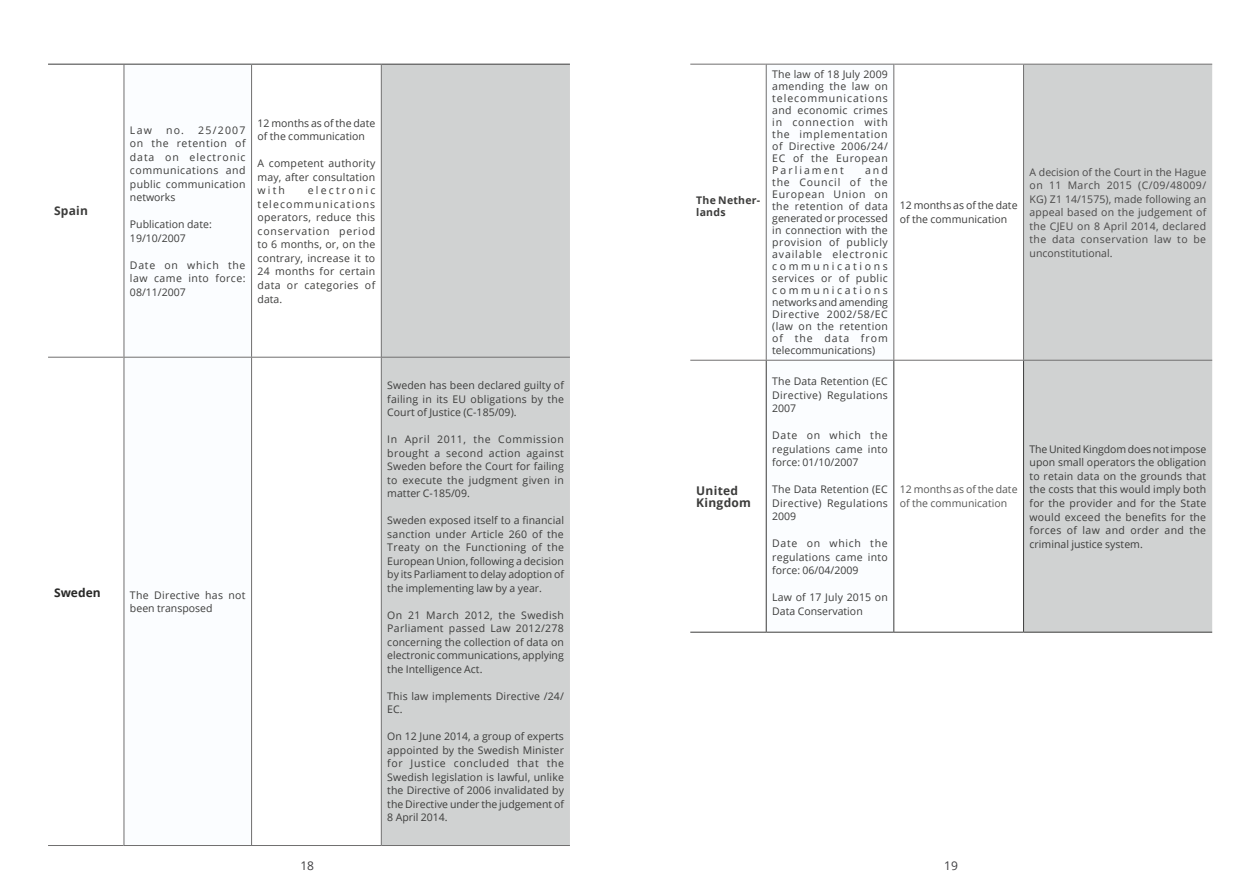
<style>
.page{position:relative;width:1259px;height:893px;background:#fff}
.page>*{position:absolute;margin:0;border:0;box-sizing:border-box;transform-origin:0 0}
.t1{font:700 12px/12px "Open Sans";letter-spacing:.02em;color:#3c3c3b}
.t2{font:700 12px "Open Sans";color:#282827}
.t3{font:12px "Open Sans";color:#3e3d40}
.t4{font:10.5px/13.5px "Open Sans";letter-spacing:.015em;color:#3c3c3b;text-align:justify}
.t5{font:10.5px/13.5px "Open Sans";letter-spacing:.025em;color:#494848;text-align:justify}
.t6{font:10.5px/13.5px "Open Sans";color:#575756}
.t7{font:700 10.5px/12px "Open Sans";letter-spacing:.02em;color:#3c3c3b}
</style>
<div class="page">
<svg style="left:252px;top:65px;width:129px;height:780px"></svg>
<div style="left:382px;top:65px;width:188px;height:780px;background:#d0d2d2"></div>
<hr style="left:48px;top:357px;width:76px;height:1px;background:#706f6f">
<hr style="left:252px;top:357px;width:129px;height:1px;background:#706f6f">
<hr style="left:382px;top:357px;width:188px;height:1px;background:#706f6f">
<hr style="left:48px;top:845px;width:76px;height:1px;background:#706f6f">
<hr style="left:252px;top:845px;width:129px;height:1px;background:#706f6f">
<hr style="left:381px;top:845px;width:189px;height:1px;background:#706f6f">
<hr style="left:124px;top:357px;width:128px;height:1px;background:#706f6f">
<hr style="left:124px;top:845px;width:128px;height:1px;background:#706f6f">
<hr style="left:48px;top:64px;width:76px;height:1px;background:#3c3c3b">
<hr style="left:124px;top:64px;width:127px;height:1px;background:#3c3c3b">
<hr style="left:251px;top:64px;width:130px;height:1px;background:#3c3c3b">
<hr style="left:381px;top:64px;width:189px;height:1px;background:#3c3c3b">
<hr style="left:124px;top:65px;width:1px;height:292px;background:#706f6f">
<hr style="left:251px;top:65px;width:1px;height:292px;background:#706f6f">
<hr style="left:381px;top:65px;width:1px;height:292px;background:#706f6f">
<hr style="left:124px;top:358px;width:1px;height:487px;background:#706f6f">
<hr style="left:251px;top:358px;width:1px;height:487px;background:#706f6f">
<hr style="left:381px;top:357px;width:1px;height:488px;background:#706f6f">
<svg style="left:894px;top:65px;width:129px;height:567px"></svg>
<div style="left:1024px;top:65px;width:188px;height:567px;background:#d0d2d2"></div>
<hr style="left:690px;top:64px;width:76px;height:1px;background:#706f6f">
<hr style="left:894px;top:64px;width:129px;height:1px;background:#706f6f">
<hr style="left:1023px;top:64px;width:189px;height:1px;background:#706f6f">
<hr style="left:766px;top:65px;width:1px;height:295px;background:#706f6f">
<hr style="left:893px;top:65px;width:1px;height:295px;background:#706f6f">
<hr style="left:1023px;top:65px;width:1px;height:295px;background:#706f6f">
<hr style="left:690px;top:360px;width:76px;height:1px;background:#706f6f">
<hr style="left:766px;top:360px;width:128px;height:1px;background:#706f6f">
<hr style="left:894px;top:360px;width:129px;height:1px;background:#706f6f">
<hr style="left:1023px;top:360px;width:189px;height:1px;background:#706f6f">
<hr style="left:766px;top:64px;width:128px;height:1px;background:#706f6f">
<hr style="left:766px;top:361px;width:1px;height:271px;background:#3c3c3b">
<hr style="left:893px;top:361px;width:1px;height:271px;background:#3c3c3b">
<hr style="left:1023px;top:361px;width:1px;height:271px;background:#3c3c3b">
<hr style="left:690px;top:632px;width:76px;height:1px;background:#3c3c3b">
<hr style="left:766px;top:632px;width:128px;height:1px;background:#3c3c3b">
<hr style="left:894px;top:632px;width:129px;height:1px;background:#3c3c3b">
<hr style="left:1023px;top:632px;width:189px;height:1px;background:#3c3c3b">
<p class="t1" style="left:54px;top:205px;width:36px">Spain</p>
<p class="t4" style="left:130px;top:123px;width:117px;text-indent:36px">no. 25/2007 on the retention of data on electronic communications and public communication networks</p>
<p class="t4" style="left:130px;top:217px;width:83px">Publication date:<br>19/10/2007</p>
<p class="t4" style="left:130px;top:258px;width:117px">Date on which the law came into force:<br>08/11/2007</p>
<p class="t4" style="left:130px;top:123px;width:23px">Law</p>
<p class="t4" style="left:257px;top:116px;width:119px">12 months as of the date of the communication</p>
<p class="t4" style="left:257px;top:157px;width:119px">A competent authority may, after consultation with</p>
<p class="t4" style="left:257px;top:184px;width:119px;text-indent:50px">electronic telecommunications operators, reduce this conservation period to 6 months, or, on the contrary, increase it to 24 months for certain data or categories of data.</p>
<p class="t2" style="left:54px;top:584px;width:48px">Sweden</p>
<p class="t4" style="left:130px;top:588px;width:117px">The Directive has not been transposed</p>
<p class="t4" style="left:387px;top:378px;width:178px">Sweden has been declared guilty of failing in its EU obligations by the Court of Justice (C-185/09).</p>
<p class="t4" style="left:387px;top:432px;width:178px">In April 2011, the Commission brought a second action against Sweden before the Court for failing to execute the judgment given in matter C-185/09.</p>
<p class="t4" style="left:387px;top:514px;width:178px">Sweden exposed itself to a financial sanction under Article 260 of the Treaty on the Functioning of the European Union, following a decision by its Parliament to delay adoption of the implementing law by a year.</p>
<p class="t4" style="left:387px;top:608px;width:178px">On 21 March 2012, the Swedish Parliament passed Law 2012/278 concerning the collection of data on electronic communications, applying the Intelligence Act.</p>
<p class="t4" style="left:387px;top:689px;width:178px">This law implements Directive /24/<br>EC.</p>
<p class="t4" style="left:387px;top:730px;width:178px">On 12 June 2014, a group of experts appointed by the Swedish Minister for Justice concluded that the Swedish legislation is lawful, unlike the Directive of 2006 invalidated by the Directive under the judgement of 8 April 2014.</p>
<p class="t7" style="left:696px;top:194px;width:65px">The Nether&shy;lands</p>
<p class="t1" style="left:696px;top:484px;width:56px">United<br>Kingdom</p>
<p class="t4" style="left:772px;top:68px;width:117px;line-height:12px">The law of 18 July 2009 amending the law on telecommunications and economic crimes in connection with the implementation of Directive 2006/24/ EC of the European Parliament</p>
<p class="t4" style="left:772px;top:164px;width:117px;line-height:12px;text-indent:93px">and the Council of the European Union on the retention of data generated or processed in connection with the provision of publicly available electronic communications services or of public communications networks and amending Directive 2002/58/EC (law on the retention of the data from telecommunications)</p>
<p class="t4" style="left:772px;top:375px;width:117px">The Data Retention (EC Directive) Regulations 2007</p>
<p class="t4" style="left:772px;top:429px;width:117px">Date on which the regulations came into force: 01/10/2007</p>
<p class="t4" style="left:772px;top:483px;width:117px">The Data Retention (EC Directive) Regulations 2009</p>
<p class="t4" style="left:772px;top:537px;width:117px">Date on which the regulations came into force: 06/04/2009</p>
<p class="t4" style="left:772px;top:591px;width:117px">Law of 17 July 2015 on<br>Data Conservation</p>
<p class="t4" style="left:900px;top:199px;width:119px">12 months as of the date of the communication</p>
<p class="t5" style="left:1029px;top:165px;width:178px">A decision of the Court in the Hague on 11 March 2015 (C/09/48009/ KG) Z1 14/1575), made following an appeal based on the judgement of the CJEU on 8 April 2014, declared the data conservation law to be unconstitutional.</p>
<p class="t6" style="left:900px;top:483px;width:119px">12 months as of the date of the communication</p>
<p class="t4" style="left:1029px;top:442px;width:178px">The United Kingdom does not impose upon small operators the obligation to retain data on the grounds that the costs that this would imply both for the provider and for the State would exceed the benefits for the forces of law and order and the criminal justice system.</p>
<p class="t3" style="left:300px;top:858px;width:15px">18</p>
<p class="t3" style="left:944px;top:858px;width:15px">19</p>
</div>
